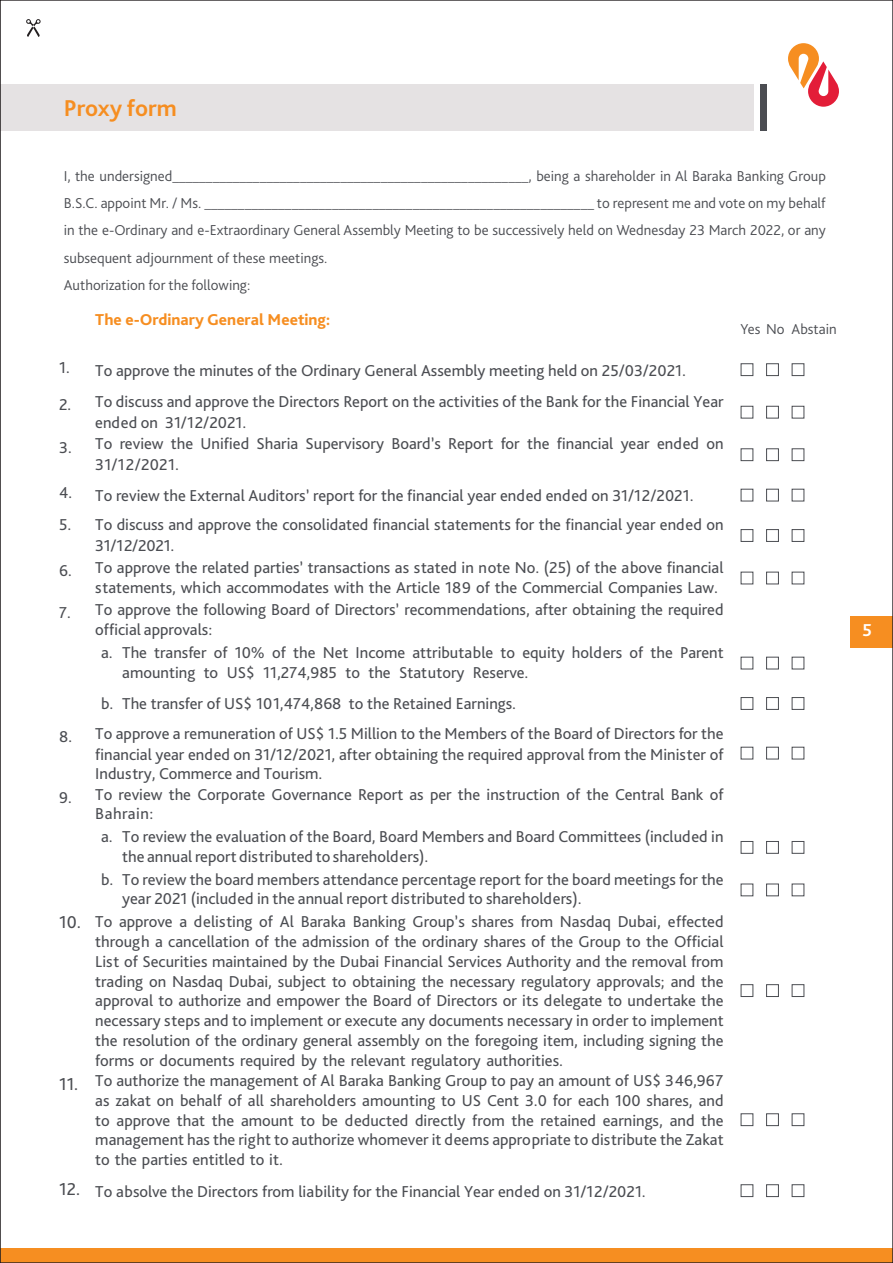
<style>
.page{position:relative;width:893px;height:1263px;background:#fff}
.page>*{position:absolute;margin:0;border:0;box-sizing:border-box;transform-origin:0 0}
.t1{font:700 24px "Bliss 2";color:#f68e21}
.t2{font:700 18px "Bliss 2";color:#fff}
.t3{font:16.5px/19.8px "Bliss Pro";color:#4b4d52}
.t4{font:800 16.5px "Bliss 2";color:#f68e21}
.t5{font:300 15px/27px "Bliss 2";color:#4b4d52}
.s1{font-family:"Bliss 2"}
.s2{font-size:18px}
.s3{font-family:"Bliss 2";font-size:18px}
</style>
<div class="page">
<div style="left:850px;top:616px;width:43px;height:31px;background:#f68e21"></div>
<div style="left:0;top:1248px;width:893px;height:15px;background:#f68e21"></div>
<svg style="left:788px;top:43px;width:51px;height:64px"></svg>
<div style="left:0;top:84px;width:754px;height:47px;background:#e5e2e3"></div>
<div style="left:760px;top:84px;width:7px;height:47px;background:#4b4d52"></div>
<svg style="left:26px;top:19px;width:15px;height:18px"></svg>
<div style="left:741px;top:363px;width:12px;height:13px;border:1px solid #4b4d52"></div>
<div style="left:766px;top:363px;width:13px;height:13px;border:1px solid #4b4d52"></div>
<div style="left:792px;top:363px;width:12px;height:13px;border:1px solid #4b4d52"></div>
<div style="left:741px;top:406px;width:12px;height:13px;border:1px solid #4b4d52"></div>
<div style="left:766px;top:406px;width:13px;height:13px;border:1px solid #4b4d52"></div>
<div style="left:792px;top:406px;width:12px;height:13px;border:1px solid #4b4d52"></div>
<div style="left:741px;top:448px;width:12px;height:13px;border:1px solid #4b4d52"></div>
<div style="left:766px;top:448px;width:13px;height:13px;border:1px solid #4b4d52"></div>
<div style="left:792px;top:448px;width:12px;height:13px;border:1px solid #4b4d52"></div>
<div style="left:741px;top:489px;width:12px;height:12px;border:1px solid #4b4d52"></div>
<div style="left:766px;top:489px;width:13px;height:12px;border:1px solid #4b4d52"></div>
<div style="left:792px;top:489px;width:12px;height:12px;border:1px solid #4b4d52"></div>
<div style="left:741px;top:529px;width:12px;height:13px;border:1px solid #4b4d52"></div>
<div style="left:766px;top:529px;width:13px;height:13px;border:1px solid #4b4d52"></div>
<div style="left:792px;top:529px;width:12px;height:13px;border:1px solid #4b4d52"></div>
<div style="left:766px;top:572px;width:13px;height:12px;border:1px solid #4b4d52"></div>
<div style="left:766px;top:657px;width:13px;height:12px;border:1px solid #4b4d52"></div>
<div style="left:741px;top:697px;width:12px;height:13px;border:1px solid #4b4d52"></div>
<div style="left:766px;top:697px;width:13px;height:13px;border:1px solid #4b4d52"></div>
<div style="left:792px;top:697px;width:12px;height:13px;border:1px solid #4b4d52"></div>
<div style="left:741px;top:747px;width:12px;height:12px;border:1px solid #4b4d52"></div>
<div style="left:766px;top:747px;width:13px;height:12px;border:1px solid #4b4d52"></div>
<div style="left:792px;top:747px;width:12px;height:12px;border:1px solid #4b4d52"></div>
<div style="left:741px;top:841px;width:12px;height:13px;border:1px solid #4b4d52"></div>
<div style="left:766px;top:841px;width:13px;height:13px;border:1px solid #4b4d52"></div>
<div style="left:792px;top:841px;width:12px;height:13px;border:1px solid #4b4d52"></div>
<div style="left:766px;top:883px;width:13px;height:13px;border:1px solid #4b4d52"></div>
<div style="left:741px;top:984px;width:12px;height:13px;border:1px solid #4b4d52"></div>
<div style="left:766px;top:984px;width:13px;height:13px;border:1px solid #4b4d52"></div>
<div style="left:792px;top:984px;width:12px;height:13px;border:1px solid #4b4d52"></div>
<div style="left:741px;top:1113px;width:12px;height:13px;border:1px solid #4b4d52"></div>
<div style="left:766px;top:1113px;width:13px;height:13px;border:1px solid #4b4d52"></div>
<div style="left:792px;top:1113px;width:12px;height:13px;border:1px solid #4b4d52"></div>
<div style="left:741px;top:1184px;width:12px;height:13px;border:1px solid #4b4d52"></div>
<div style="left:766px;top:1184px;width:13px;height:13px;border:1px solid #4b4d52"></div>
<div style="left:792px;top:1184px;width:12px;height:13px;border:1px solid #4b4d52"></div>
<h1 class="t1" style="left:64px;top:94px;width:115px">Proxy form</h1>
<p class="t5" style="left:64px;top:163px;width:763px">I, the undersigned_____________________________________________________, being a shareholder in Al Baraka Banking Group B.S.C. appoint Mr. / Ms. __________________________________________________________ to represent me and vote on my behalf in the e-Ordinary and e-Extraordinary General Assembly Meeting to be successively held on Wednesday 23 March 2022, or any subsequent adjournment of these meetings.<br>Authorization for the following:</p>
<p class="t4" style="left:95px;top:309px;width:236px">The e-Ordinary General Meeting:</p>
<p class="t5" style="left:741px;top:315px;width:98px">Yes No Abstain</p>
<p class="t3" style="left:59px;top:360px;width:628px"><sup>1.</sup> To approve the minutes of the Ordinary General Assembly meeting held on 25/03/2021.</p>
<p class="t3" style="left:95px;top:390px;width:630px;line-height:21px;text-indent:-36px"><span class="s1">2.</span> To discuss and approve the Directors Report on the activities of the Bank for the Financial Year ended on 31/12/2021.</p>
<p class="t3" style="left:95px;top:433px;width:630px;line-height:21px;text-indent:-36px"><span class="s1">3.</span> To review the Unified Sharia Supervisory Board’s Report for the financial year ended on<br>31/12/2021.</p>
<p class="t3" style="left:59px;top:485px;width:636px"><sup>4.</sup> To review the External Auditors’ report for the financial year ended ended on 31/12/2021.</p>
<p class="t3" style="left:95px;top:514px;width:630px;line-height:21px;text-indent:-36px">5. To discuss and approve the consolidated financial statements for the financial year ended on<br>31/12/2021.</p>
<p class="t3" style="left:95px;top:557px;width:630px;text-indent:-36px"><span class="s1">6.</span> To approve the related parties’ transactions as stated in note No. (25) of the above financial statements, which accommodates with the Article 189 of the Commercial Companies Law.</p>
<p class="t3" style="left:95px;top:599px;width:630px;text-indent:-36px"><span class="s1">7.</span> To approve the following Board of Directors’ recommendations, after obtaining the required official approvals:</p>
<p class="t3" style="left:122px;top:642px;width:603px;text-indent:-21px">a. The transfer of 10% of the Net Income attributable to equity holders of the Parent amounting to US$ 11,274,985 to the Statutory Reserve.</p>
<p class="t3" style="left:101px;top:693px;width:417px">b. The transfer of US$ 101,474,868 to the Retained Earnings.</p>
<p class="t3" style="left:95px;top:722px;width:630px;line-height:20.4px;text-align:justify;text-indent:-36px"><span class="s1">8.</span> To approve a remuneration of US$ 1.5 Million to the Members of the Board of Directors for the financial year ended on 31/12/2021, after obtaining the required approval from the Minister of Industry, Commerce and Tourism.</p>
<p class="t3" style="left:95px;top:784px;width:630px;text-indent:-36px"><span class="s1">9.</span> To review the Corporate Governance Report as per the instruction of the Central Bank of<br>Bahrain:</p>
<p class="t3" style="left:122px;top:826px;width:603px;text-indent:-21px">a. To review the evaluation of the Board, Board Members and Board Committees (included in the annual report distributed to shareholders).</p>
<p class="t3" style="left:122px;top:869px;width:603px;text-indent:-21px">b. To review the board members attendance percentage report for the board meetings for the year 2021 (included in the annual report distributed to shareholders).</p>
<p class="t3" style="left:95px;top:911px;width:630px;text-align:justify;text-indent:-36px"><span class="s2">10.</span> To approve a delisting of Al Baraka Banking Group’s shares from Nasdaq Dubai, effected through a cancellation of the admission of the ordinary shares of the Group to the Official List of Securities maintained by the Dubai Financial Services Authority and the removal from trading on Nasdaq Dubai, subject to obtaining the necessary regulatory approvals; and the approval to authorize and empower the Board of Directors or its delegate to undertake the necessary steps and to implement or execute any documents necessary in order to implement the resolution of the ordinary general assembly on the foregoing item, including signing the forms or documents required by the relevant regulatory authorities.</p>
<p class="t3" style="left:95px;top:1070px;width:630px;text-align:justify;text-indent:-36px"><span class="s3">11.</span> To authorize the management of Al Baraka Banking Group to pay an amount of US$ 346,967 as zakat on behalf of all shareholders amounting to US Cent 3.0 for each 100 shares, and to approve that the amount to be deducted directly from the retained earnings, and the management has the right to authorize whomever it deems appropriate to distribute the Zakat to the parties entitled to it.</p>
<p class="t3" style="left:59px;top:1181px;width:588px"><span class="s3">12.</span> To absolve the Directors from liability for the Financial Year ended on 31/12/2021.</p>
<p class="t2" style="left:862px;top:619px;width:11px">5</p>
</div>
